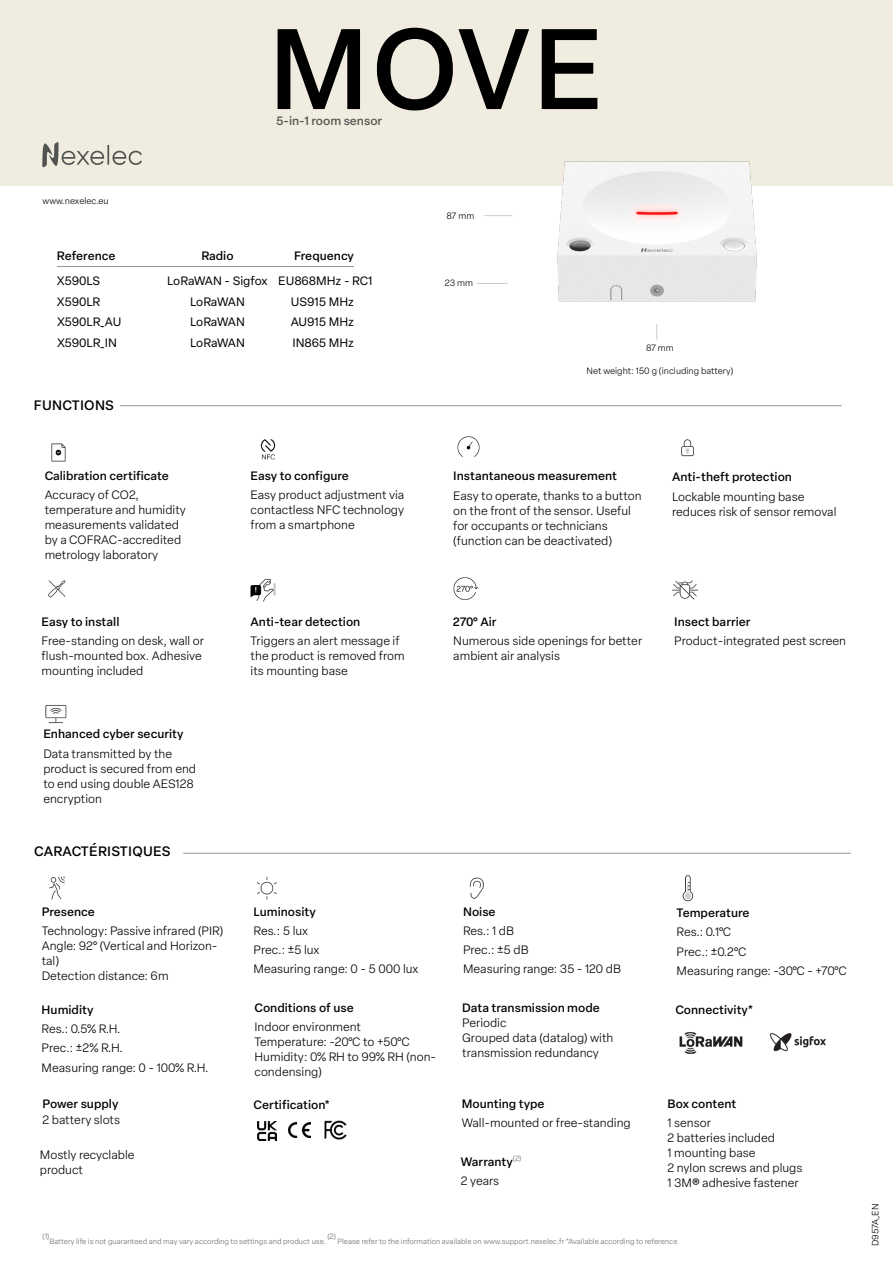
<style>
.page{position:relative;width:893px;height:1263px;background:#fff}
.page>*{position:absolute;margin:0;border:0;box-sizing:border-box;transform-origin:0 0}
.t1{font:500 112.5px "Elza Text";color:#000}
.t2{font:500 13.5px "Elza Text";letter-spacing:.02em;color:#000}
.t3{font:300 12px/15px "Elza Text";color:#000}
.t4{font:500 12px/19.4px "Elza Text";color:#000}
.t5{font:12px "Elza Text";color:#000}
.t6{font:500 12px "Elza Text";color:#505350}
.t7{font:300 9px "Elza Text";color:#000}
.t8{font:300 7.5px "Elza Text";color:#6d6e71}
.s1{font-weight:300}
</style>
<div class="page">
<hr style="left:120px;top:405px;width:722px;height:1px;background:#979593">
<hr style="left:183px;top:853px;width:668px;height:1px;background:#979593">
<div style="left:0;top:0;width:893px;height:186px;background:#f0ecdf"></div>
<img style="left:476px;top:161px;width:281px;height:179px">
<svg style="left:484px;top:215px;width:28px;height:1px"></svg>
<hr style="left:477px;top:283px;width:31px;height:1px;background:#979593">
<svg style="left:656px;top:324px;width:1px;height:15px"></svg>
<svg style="left:42px;top:142px;width:100px;height:25px"></svg>
<img style="left:469px;top:877px;width:15px;height:22px">
<img style="left:289px;top:1122px;width:22px;height:16px">
<img style="left:453px;top:577px;width:25px;height:23px">
<img style="left:681px;top:439px;width:13px;height:18px">
<img style="left:251px;top:579px;width:25px;height:23px">
<img style="left:257px;top:876px;width:20px;height:24px">
<img style="left:672px;top:580px;width:26px;height:20px">
<img style="left:49px;top:876px;width:16px;height:24px">
<img style="left:48px;top:580px;width:18px;height:18px">
<img style="left:260px;top:439px;width:16px;height:21px">
<img style="left:457px;top:436px;width:23px;height:21px">
<img style="left:682px;top:875px;width:11px;height:26px">
<hr style="left:57px;top:266px;width:297px;height:1px;background:#979593">
<img style="left:45px;top:705px;width:22px;height:19px">
<img style="left:257px;top:1121px;width:19px;height:19px">
<img style="left:51px;top:443px;width:15px;height:19px">
<img style="left:679px;top:1032px;width:64px;height:22px">
<img style="left:769px;top:1033px;width:57px;height:19px">
<img style="left:324px;top:1121px;width:22px;height:18px">
<h1 class="t1" style="left:268px;top:-17px;width:337px">MOVE</h1>
<p class="t6" style="left:276px;top:111px;width:107px">5-in-1 room sensor</p>
<p class="t7" style="left:43px;top:194px;width:68px">www.nexelec.eu</p>
<p class="t4" style="left:57px;top:245px;width:60px">Reference</p>
<p class="t4" style="left:201px;top:245px;width:34px">Radio</p>
<p class="t4" style="left:294px;top:245px;width:61px">Frequency</p>
<p class="t5" style="left:57px;top:272px;width:45px">X590LS</p>
<p class="t5" style="left:167px;top:272px;width:207px">LoRaWAN - Sigfox EU868MHz - RC1</p>
<p class="t5" style="left:57px;top:293px;width:45px">X590LR</p>
<p class="t5" style="left:190px;top:293px;width:56px">LoRaWAN</p>
<p class="t5" style="left:291px;top:293px;width:65px">US915 MHz</p>
<p class="t5" style="left:57px;top:313px;width:66px">X590LR_AU</p>
<p class="t5" style="left:190px;top:313px;width:56px">LoRaWAN</p>
<p class="t5" style="left:291px;top:313px;width:65px">AU915 MHz</p>
<p class="t5" style="left:57px;top:334px;width:62px">X590LR_IN</p>
<p class="t5" style="left:190px;top:334px;width:56px">LoRaWAN</p>
<p class="t5" style="left:292px;top:334px;width:63px">IN865 MHz</p>
<p class="t2" style="left:34px;top:395px;width:82px">FUNCTIONS</p>
<p class="t7" style="left:446px;top:209px;width:29px">87 mm</p>
<p class="t7" style="left:445px;top:276px;width:30px">23 mm</p>
<p class="t7" style="left:646px;top:341px;width:29px">87 mm</p>
<p class="t7" style="left:587px;top:364px;width:148px">Net weight: 150 g (including battery)</p>
<p class="t4" style="left:45px;top:465px;width:126px">Calibration certificate</p>
<p class="t3" style="left:45px;top:487px;width:143px">Accuracy of CO2, temperature and humidity measurements validated by a COFRAC-accredited metrology laboratory</p>
<p class="t4" style="left:42px;top:611px;width:79px">Easy to install</p>
<p class="t3" style="left:42px;top:632px;width:164px">Free-standing on desk, wall or flush-mounted box. Adhesive mounting included</p>
<p class="t4" style="left:43px;top:724px;width:142px">Enhanced cyber security</p>
<p class="t3" style="left:43px;top:745px;width:154px">Data transmitted by the product is secured from end to end using double AES128 encryption</p>
<p class="t2" style="left:34px;top:841px;width:138px">CARACTÉRISTIQUES</p>
<p class="t4" style="left:42px;top:901px;width:55px">Presence</p>
<p class="t3" style="left:42px;top:922px;width:183px">Technology: Passive infrared (PIR)<br>Angle: 92° (Vertical and Horizon&shy;tal)<br>Detection distance: 6m</p>
<p class="t4" style="left:42px;top:999px;width:53px">Humidity</p>
<p class="t3" style="left:42px;top:1019px;width:169px;line-height:19.2px">Res.: 0.5% R.H.<br>Prec.: ±2% R.H.<br>Measuring range: 0 - 100% R.H.</p>
<p class="t4" style="left:43px;top:1093px;width:77px">Power supply</p>
<p class="t3" style="left:43px;top:1112px;width:79px">2 battery slots</p>
<p class="t3" style="left:40px;top:1147px;width:96px">Mostly recyclable product</p>
<p class="t4" style="left:251px;top:465px;width:100px">Easy to configure</p>
<p class="t3" style="left:251px;top:487px;width:155px;text-align:justify">Easy product adjustment via contactless NFC technology from a smartphone</p>
<p class="t4" style="left:251px;top:611px;width:111px">Anti-tear detection</p>
<p class="t3" style="left:251px;top:632px;width:156px">Triggers an alert message if the product is removed from its mounting base</p>
<p class="t4" style="left:453px;top:466px;width:165px">Instantaneous measurement</p>
<p class="t3" style="left:453px;top:487px;width:190px">Easy to operate, thanks to a button on the front of the sensor. Useful for occupants or technicians (function can be deactivated)</p>
<p class="t4" style="left:453px;top:611px;width:45px">270° Air</p>
<p class="t3" style="left:453px;top:632px;width:190px">Numerous side openings for better ambient air analysis</p>
<p class="t4" style="left:672px;top:467px;width:121px">Anti-theft protection</p>
<p class="t3" style="left:672px;top:488px;width:166px">Lockable mounting base reduces risk of sensor removal</p>
<p class="t4" style="left:674px;top:611px;width:78px">Insect barrier</p>
<p class="t3" style="left:674px;top:632px;width:173px">Product-integrated pest screen</p>
<p class="t4" style="left:253px;top:901px;width:64px">Luminosity</p>
<p class="t3" style="left:253px;top:920px;width:167px;line-height:19.2px">Res.: 5 lux<br>Prec.: ±5 lux<br>Measuring range: 0 - 5 000 lux</p>
<p class="t4" style="left:254px;top:997px;width:101px">Conditions of use</p>
<p class="t3" style="left:254px;top:1019px;width:183px">Indoor environment<br>Temperature: -20°C to +50°C<br>Humidity: 0% RH to 99% RH (non&shy;condensing)</p>
<p class="t4" style="left:253px;top:1095px;width:78px">Certification*</p>
<p class="t4" style="left:463px;top:901px;width:34px">Noise</p>
<p class="t3" style="left:463px;top:920px;width:159px;line-height:19.2px">Res.: 1 dB<br>Prec.: ±5 dB<br>Measuring range: 35 - 120 dB</p>
<p class="t4" style="left:462px;top:997px;width:139px">Data transmission mode</p>
<p class="t3" style="left:462px;top:1015px;width:153px">Periodic<br>Grouped data (datalog) with transmission redundancy</p>
<p class="t4" style="left:462px;top:1093px;width:84px">Mounting type</p>
<p class="t3" style="left:462px;top:1115px;width:171px">Wall-mounted or free-standing</p>
<p class="t4" style="left:461px;top:1151px;width:62px">Warranty<sup>(2)<br></sup><span class="s1">2 years</span></p>
<p class="t4" style="left:677px;top:903px;width:74px">Temperature</p>
<p class="t3" style="left:677px;top:922px;width:172px;line-height:19.2px">Res.: 0.1°C<br>Prec.: ±0.2°C<br>Measuring range: -30°C - +70°C</p>
<p class="t4" style="left:675px;top:999px;width:80px">Connectivity*</p>
<p class="t4" style="left:667px;top:1093px;width:70px">Box content</p>
<p class="t3" style="left:667px;top:1115px;width:136px">1 sensor<br>2 batteries included<br>1 mounting base<br>2 nylon screws and plugs<br>1 3M® adhesive fastener</p>
<p class="t8" style="left:43px;top:1231px;width:8px">(1)</p>
<p class="t8" style="left:327px;top:1231px;width:10px">(2)</p>
<p class="t8" style="left:49px;top:1235px;width:278px">Battery life is not guaranteed and may vary according to settings and product use.</p>
<p class="t8" style="left:337px;top:1235px;width:342px">Please refer to the information available on www.support.nexelec.fr *Available according to reference</p>
<p class="t7" style="left:869px;top:1246px;width:44px;rotate:-90deg">D957A_EN</p>
</div>
